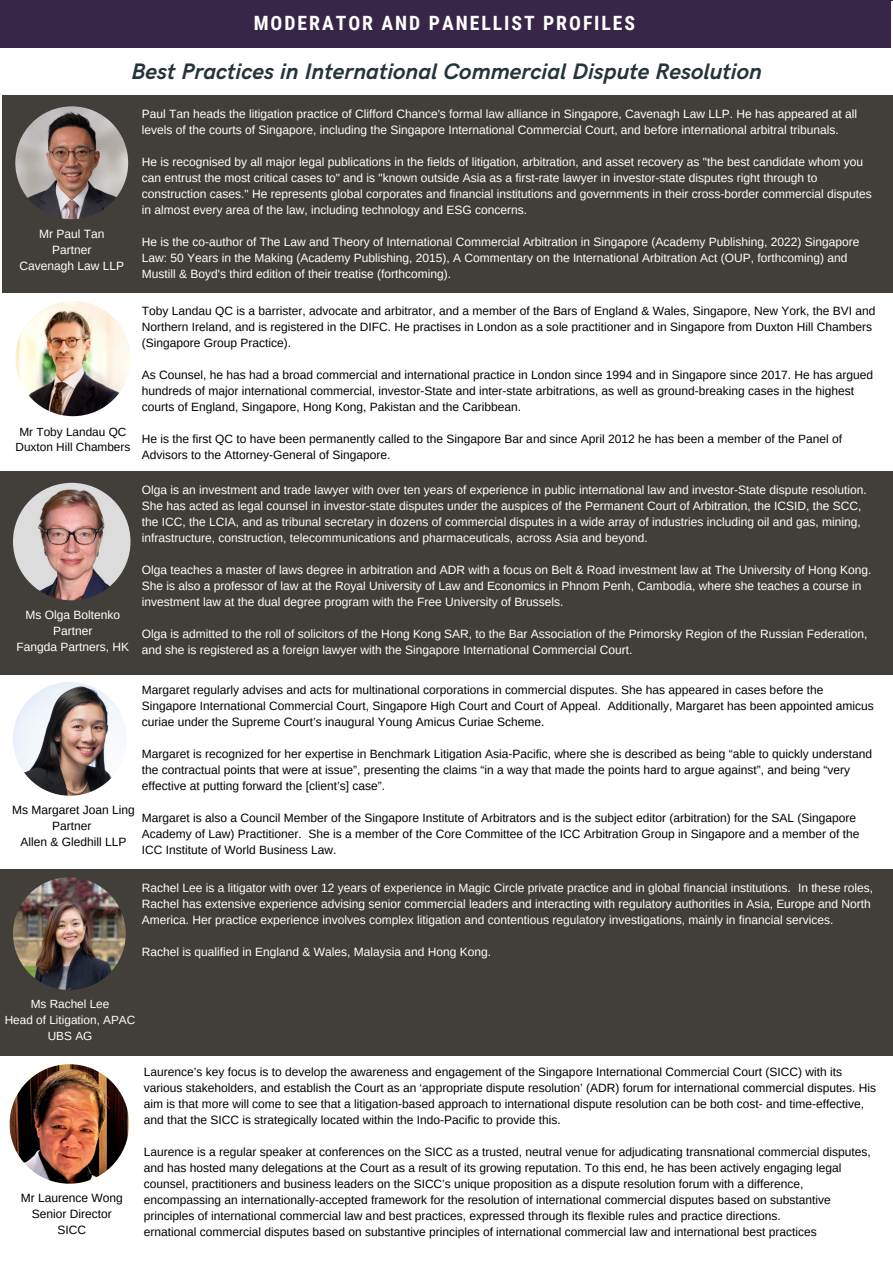
<style>
.page{position:relative;width:893px;height:1264px;background:#fff}
.page>*{position:absolute;margin:0;border:0;box-sizing:border-box;transform-origin:0 0}
.t1{font:italic 700 22.5px "HK Grotesk";color:#253439}
.t2{font:700 19.65px "Roboto Condensed";letter-spacing:.1em;color:#fff}
.t3{font:12px/16px "Arimo";color:#000}
.t4{font:12px/16px "Arimo";color:#fff}
.t5{font:11.85px/15.9px "Arimo";color:#fff;text-align:center}
.t6{font:11.85px/15.9px "Arimo";color:#000;text-align:center}
</style>
<div class="page">
<div style="left:0;top:0;width:891px;height:47px;background:#372647"></div>
<div style="left:2px;top:95px;width:890px;height:198px;background:#423e3a"></div>
<img style="left:15px;top:106px;width:113px;height:113px;border-radius:50%">
<img style="left:15px;top:301px;width:116px;height:115px;border-radius:50%">
<div style="left:0;top:471px;width:892px;height:203px;background:#423e3a"></div>
<img style="left:13px;top:483px;width:117px;height:117px;border-radius:50%">
<img style="left:13px;top:682px;width:114px;height:113px;border-radius:50%">
<div style="left:0;top:869px;width:892px;height:187px;background:#423e3a"></div>
<img style="left:13px;top:877px;width:113px;height:113px;border-radius:50%">
<img style="left:10px;top:1064px;width:119px;height:119px;border-radius:50%">
<hr style="left:0;top:0;width:892px;height:1px;background:#372647">
<p class="t4" style="left:19px;top:226px;width:106px;text-align:center">Mr Paul Tan<br>Partner<br>Cavenagh Law LLP</p>
<h2 class="t2" style="left:254px;top:12px;width:383px">MODERATOR AND PANELLIST PROFILES</h2>
<h1 class="t1" style="left:132px;top:59px;width:631px">Best Practices in International Commercial Dispute Resolution</h1>
<p class="t4" style="left:142px;top:106px;width:716px">Paul Tan heads the litigation practice of Clifford Chance's formal law alliance in Singapore, Cavenagh Law LLP. He has appeared at all levels of the courts of Singapore, including the Singapore International Commercial Court, and before international arbitral tribunals.</p>
<p class="t4" style="left:142px;top:154px;width:731px">He is recognised by all major legal publications in the fields of litigation, arbitration, and asset recovery as "the best candidate whom you can entrust the most critical cases to" and is "known outside Asia as a first-rate lawyer in investor-state disputes right through to construction cases." He represents global corporates and financial institutions and governments in their cross-border commercial disputes in almost every area of the law, including technology and ESG concerns.</p>
<p class="t4" style="left:142px;top:234px;width:719px">He is the co-author of The Law and Theory of International Commercial Arbitration in Singapore (Academy Publishing, 2022) Singapore<br>Law: 50 Years in the Making (Academy Publishing, 2015), A Commentary on the International Arbitration Act (OUP, forthcoming) and<br>Mustill &amp; Boyd's third edition of their treatise (forthcoming).</p>
<p class="t6" style="left:16px;top:423px;width:116px">Mr Toby Landau QC<br>Duxton Hill Chambers</p>
<p class="t4" style="left:17px;top:607px;width:114px;text-align:center">Ms Olga Boltenko<br>Partner<br>Fangda Partners, HK</p>
<p class="t3" style="left:142px;top:303px;width:735px">Toby Landau QC is a barrister, advocate and arbitrator, and a member of the Bars of England &amp; Wales, Singapore, New York, the BVI and<br>Northern Ireland, and is registered in the DIFC. He practises in London as a sole practitioner and in Singapore from Duxton Hill Chambers (Singapore Group Practice).</p>
<p class="t3" style="left:142px;top:367px;width:732px">As Counsel, he has had a broad commercial and international practice in London since 1994 and in Singapore since 2017. He has argued hundreds of major international commercial, investor-State and inter-state arbitrations, as well as ground-breaking cases in the highest courts of England, Singapore, Hong Kong, Pakistan and the Caribbean.</p>
<p class="t3" style="left:142px;top:431px;width:701px">He is the first QC to have been permanently called to the Singapore Bar and since April 2012 he has been a member of the Panel of<br>Advisors to the Attorney-General of Singapore.</p>
<p class="t4" style="left:142px;top:481px;width:726px">Olga is an investment and trade lawyer with over ten years of experience in public international law and investor-State dispute resolution.<br>She has acted as legal counsel in investor-state disputes under the auspices of the Permanent Court of Arbitration, the ICSID, the SCC, the ICC, the LCIA, and as tribunal secretary in dozens of commercial disputes in a wide array of industries including oil and gas, mining, infrastructure, construction, telecommunications and pharmaceuticals, across Asia and beyond.</p>
<p class="t4" style="left:142px;top:561px;width:731px">Olga teaches a master of laws degree in arbitration and ADR with a focus on Belt &amp; Road investment law at The University of Hong Kong.<br>She is also a professor of law at the Royal University of Law and Economics in Phnom Penh, Cambodia, where she teaches a course in investment law at the dual degree program with the Free University of Brussels.</p>
<p class="t4" style="left:142px;top:625px;width:727px">Olga is admitted to the roll of solicitors of the Hong Kong SAR, to the Bar Association of the Primorsky Region of the Russian Federation, and she is registered as a foreign lawyer with the Singapore International Commercial Court.</p>
<p class="t3" style="left:142px;top:681px;width:733px">Margaret regularly advises and acts for multinational corporations in commercial disputes. She has appeared in cases before the<br>Singapore International Commercial Court, Singapore High Court and Court of Appeal. Additionally, Margaret has been appointed amicus curiae under the Supreme Court’s inaugural Young Amicus Curiae Scheme.</p>
<p class="t3" style="left:142px;top:745px;width:731px">Margaret is recognized for her expertise in Benchmark Litigation Asia-Pacific, where she is described as being “able to quickly understand the contractual points that were at issue”, presenting the claims “in a way that made the points hard to argue against”, and being “very effective at putting forward the [client’s] case”.</p>
<p class="t3" style="left:142px;top:809px;width:719px">Margaret is also a Council Member of the Singapore Institute of Arbitrators and is the subject editor (arbitration) for the SAL (Singapore<br>Academy of Law) Practitioner. She is a member of the Core Committee of the ICC Arbitration Group in Singapore and a member of the<br>ICC Institute of World Business Law.</p>
<p class="t3" style="left:12px;top:802px;width:124px;text-align:center">Ms Margaret Joan Ling<br>Partner<br>Allen &amp; Gledhill LLP</p>
<p class="t4" style="left:142px;top:880px;width:733px">Rachel Lee is a litigator with over 12 years of experience in Magic Circle private practice and in global financial institutions. In these roles,<br>Rachel has extensive experience advising senior commercial leaders and interacting with regulatory authorities in Asia, Europe and North<br>America. Her practice experience involves complex litigation and contentious regulatory investigations, mainly in financial services.</p>
<p class="t4" style="left:142px;top:944px;width:350px">Rachel is qualified in England &amp; Wales, Malaysia and Hong Kong.</p>
<p class="t5" style="left:5px;top:996px;width:132px">Ms Rachel Lee<br>Head of Litigation, APAC<br>UBS AG</p>
<p class="t3" style="left:21px;top:1190px;width:103px;text-align:center">Mr Laurence Wong<br>Senior Director<br>SICC</p>
<p class="t3" style="left:144px;top:1063px;width:733px">Laurence’s key focus is to develop the awareness and engagement of the Singapore International Commercial Court (SICC) with its various stakeholders, and establish the Court as an ‘appropriate dispute resolution’ (ADR) forum for international commercial disputes. His aim is that more will come to see that a litigation-based approach to international dispute resolution can be both cost- and time-effective, and that the SICC is strategically located within the Indo-Pacific to provide this.</p>
<p class="t3" style="left:144px;top:1143px;width:728px">Laurence is a regular speaker at conferences on the SICC as a trusted, neutral venue for adjudicating transnational commercial disputes, and has hosted many delegations at the Court as a result of its growing reputation. To this end, he has been actively engaging legal counsel, practitioners and business leaders on the SICC’s unique proposition as a dispute resolution forum with a difference, encompassing an internationally-accepted framework for the resolution of international commercial disputes based on substantive principles of international commercial law and best practices, expressed through its flexible rules and practice directions.<br>ernational commercial disputes based on substantive principles of international commercial law and international best practices</p>
</div>
